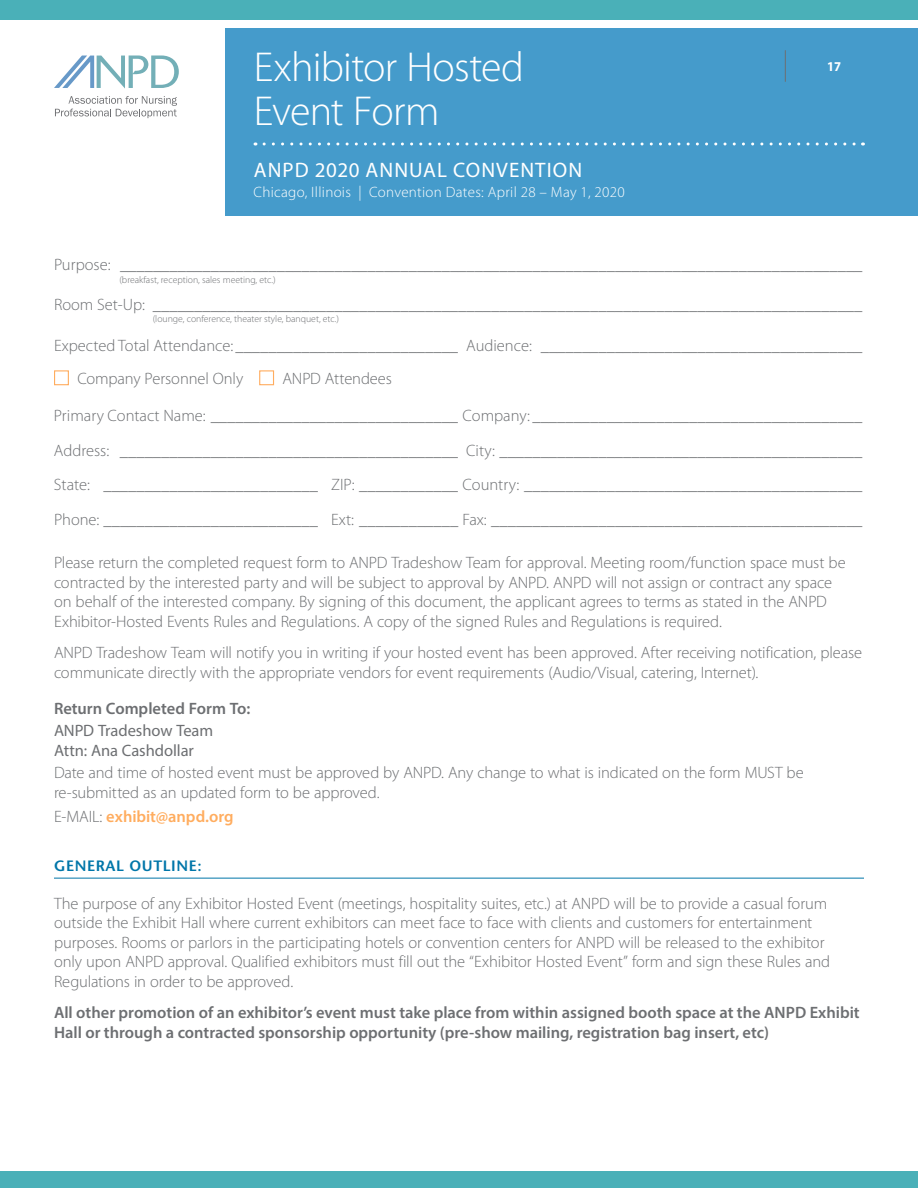
<style>
.page{position:relative;width:918px;height:1188px;background:#fff}
.page>*{position:absolute;margin:0;border:0;box-sizing:border-box;transform-origin:0 0}
.t1{font:300 42px/43.5px "Myriad Pro";letter-spacing:-.015em;color:#fff}
.t2{font:21px "Myriad Pro";letter-spacing:.05em;color:#fff}
.t3{font:300 16.5px/19.5px "Myriad Pro";letter-spacing:-.01em;color:#6d6f72}
.t4{font:600 16.5px/19.5px "Myriad Pro";color:#6d6f72}
.t5{font:16.5px/19.5px "Myriad Pro";letter-spacing:-.005em;color:#6d6f72}
.t6{font:600 16.5px "Myriad Pro";color:#ffad5f}
.t7{font:300 15px "Myriad Pro";letter-spacing:.02em;color:#fff}
.t8{font:600 15px "Stone Sans Std";letter-spacing:.04em;color:#0076a9}
.t9{font:700 semi-condensed 13.5px "Myriad Pro";color:#fff}
.t10{font:300 9.75px "Myriad Pro";color:#6d6f72}
.s1{font-weight:300;color:#6d6f72}
</style>
<div class="page">
<hr style="left:54px;top:878px;width:810px;height:1px;background:#0076a9">
<div style="left:54px;top:370px;width:15px;height:15px;border:1px solid #ffad5f"></div>
<div style="left:259px;top:370px;width:15px;height:15px;border:1px solid #ffad5f"></div>
<div style="left:0;top:1172px;width:918px;height:16px;background:#4ab0b8"></div>
<svg style="left:55px;top:96px;width:122px;height:22px"></svg>
<svg style="left:54px;top:56px;width:125px;height:33px"></svg>
<div style="left:225px;top:28px;width:693px;height:188px;background:#459bcb"></div>
<div style="left:0;top:0;width:918px;height:20px;background:#4ab0b8"></div>
<svg style="left:264px;top:142px;width:599px;height:4px"></svg>
<hr style="left:785px;top:50px;width:1px;height:32px;background:#6d6f72">
<h1 class="t1" style="left:254px;top:46px;width:272px">Exhibitor Hosted<br>Event Form</h1>
<p class="t2" style="left:254px;top:157px;width:330px">ANPD 2020 ANNUAL CONVENTION</p>
<p class="t7" style="left:254px;top:184px;width:373px">Chicago, Illinois | Convention Dates: April 28 – May 1, 2020</p>
<p class="t9" style="left:827px;top:59px;width:15px">17</p>
<p class="t3" style="left:54px;top:255px;width:810px">Purpose: __________________________________________________________________________________________</p>
<p class="t3" style="left:54px;top:295px;width:810px">Room Set-Up: ______________________________________________________________________________________</p>
<p class="t3" style="left:77px;top:329px;width:787px;line-height:33px;text-indent:-23px">Expected Total Attendance:___________________________ Audience: _______________________________________<br>Company Personnel Only</p>
<p class="t10" style="left:119px;top:274px;width:158px">(breakfast, reception, sales meeting, etc.)</p>
<p class="t10" style="left:153px;top:314px;width:188px">(lounge, conference, theater style, banquet, etc.)</p>
<p class="t3" style="left:283px;top:369px;width:111px">ANPD Attendees</p>
<p class="t3" style="left:54px;top:399px;width:810px;line-height:34.5px;text-align:justify">Primary Contact Name: ______________________________ Company: ________________________________________ Address: _________________________________________ City: ____________________________________________ State: __________________________ ZIP: ____________ Country: _________________________________________ Phone: __________________________ Ext: ____________ Fax: _____________________________________________</p>
<p class="t3" style="left:54px;top:553px;width:793px">Please return the completed request form to ANPD Tradeshow Team for approval. Meeting room/function space must be contracted by the interested party and will be subject to approval by ANPD. ANPD will not assign or contract any space on behalf of the interested company. By signing of this document, the applicant agrees to terms as stated in the ANPD Exhibitor-Hosted Events Rules and Regulations. A copy of the signed Rules and Regulations is required.</p>
<p class="t3" style="left:54px;top:643px;width:810px">ANPD Tradeshow Team will notify you in writing if your hosted event has been approved. After receiving notification, please communicate directly with the appropriate vendors for event requirements (Audio/Visual, catering, Internet).</p>
<p class="t4" style="left:54px;top:698px;width:198px">Return Completed Form To:</p>
<p class="t5" style="left:54px;top:721px;width:161px">ANPD Tradeshow Team<br>Attn: Ana Cashdollar</p>
<p class="t3" style="left:54px;top:763px;width:751px">Date and time of hosted event must be approved by ANPD. Any change to what is indicated on the form MUST be re-submitted as an updated form to be approved.</p>
<p class="t6" style="left:54px;top:806px;width:181px"><span class="s1">E-MAIL:</span> exhibit@anpd.org</p>
<p class="t8" style="left:54px;top:857px;width:149px">GENERAL OUTLINE:</p>
<p class="t3" style="left:54px;top:894px;width:778px">The purpose of any Exhibitor Hosted Event (meetings, hospitality suites, etc.) at ANPD will be to provide a casual forum outside the Exhibit Hall where current exhibitors can meet face to face with clients and customers for entertainment purposes. Rooms or parlors in the participating hotels or convention centers for ANPD will be released to the exhibitor only upon ANPD approval. Qualified exhibitors must fill out the “Exhibitor Hosted Event” form and sign these Rules and Regulations in order to be approved.</p>
<p class="t4" style="left:54px;top:1003px;width:807px">All other promotion of an exhibitor’s event must take place from within assigned booth space at the ANPD Exhibit<br>Hall or through a contracted sponsorship opportunity (pre-show mailing, registration bag insert, etc)</p>
</div>
